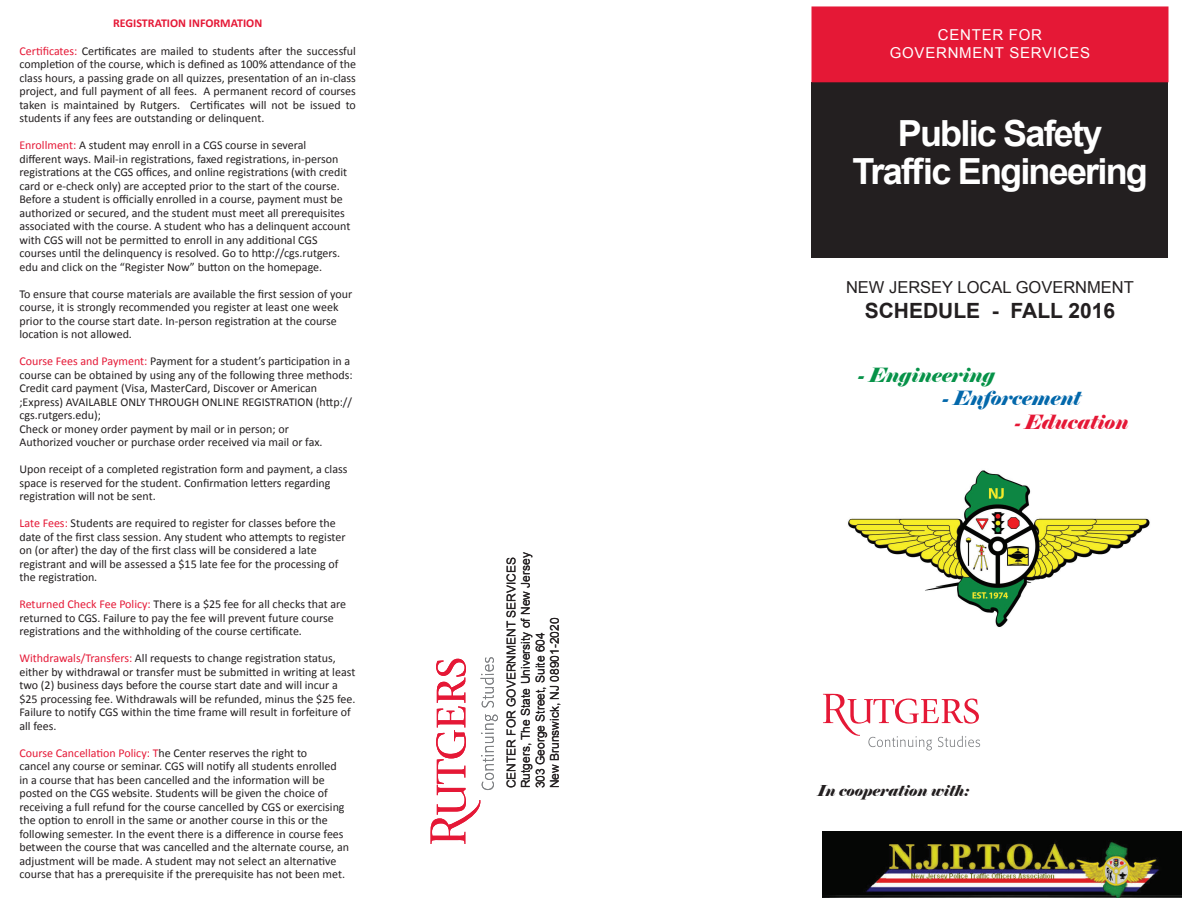
<style>
.page{position:relative;width:1188px;height:918px;background:#fff}
.page>*{position:absolute;margin:0;border:0;box-sizing:border-box;transform-origin:0 0}
.t1{font:700 36px/37.5px "Arial";letter-spacing:-.05em;color:#fff;text-align:center}
.t2{font:700 21px "Arial";color:#231f20}
.t3{font:italic 19.5px "Elephant";color:#069248}
.t4{font:italic 19.5px "Elephant";color:#0368ab}
.t5{font:italic 19.5px "Elephant";color:#e51836}
.t6{font:16.5px "Arial";color:#231f20}
.t7{font:15px/18px "Arial";letter-spacing:.05em;color:#fff;text-align:center}
.t8{font:italic 15px "Elephant";color:#231f20}
.t9{font:12px/13.5px "Calibri";color:#231f20}
.t10{font:12px/14.4px "Arial";color:#231f20}
.t11{font:700 12px "Calibri";color:#e51836}
.s1{color:#e51836}
.s2{font-size:18px}
</style>
<div class="page">
<div style="left:811px;top:82px;width:357px;height:266px;background:#231f20"></div>
<div style="left:811px;top:6px;width:358px;height:76px;background:#e51836"></div>
<div style="left:811px;top:258px;width:357px;height:91px;background:#fff"></div>
<img style="left:848px;top:470px;width:302px;height:157px">
<svg style="left:431px;top:657px;width:67px;height:187px"></svg>
<svg style="left:823px;top:694px;width:157px;height:56px"></svg>
<img style="left:823px;top:832px;width:359px;height:66px">
<p class="t11" style="left:113px;top:16px;width:151px">REGISTRATION INFORMATION</p>
<p class="t9" style="left:19px;top:44px;width:338px;text-align:justify"><span class="s1">Certificates:</span> Certificates are mailed to students after the successful completion of the course, which is defined as 100% attendance of the class hours, a passing grade on all quizzes, presentation of an in-class project, and full payment of all fees. A permanent record of courses taken is maintained by Rutgers. Certificates will not be issued to students if any fees are outstanding or delinquent.</p>
<p class="t9" style="left:19px;top:139px;width:332px"><span class="s1">Enrollment:</span> A student may enroll in a CGS course in several different ways. Mail-in registrations, faxed registrations, in-person registrations at the CGS offices, and online registrations (with credit card or e-check only) are accepted prior to the start of the course.<br>Before a student is officially enrolled in a course, payment must be authorized or secured, and the student must meet all prerequisites associated with the course. A student who has a delinquent account with CGS will not be permitted to enroll in any additional CGS courses until the delinquency is resolved. Go to http://cgs.rutgers. edu and click on the “Register Now” button on the homepage.</p>
<p class="t9" style="left:19px;top:287px;width:334px">To ensure that course materials are available the first session of your course, it is strongly recommended you register at least one week prior to the course start date. In-person registration at the course location is not allowed.</p>
<p class="t9" style="left:19px;top:355px;width:335px"><span class="s1">Course Fees and Payment:</span> Payment for a student’s participation in a course can be obtained by using any of the following three methods:<br>Credit card payment (Visa, MasterCard, Discover or American ;Express) AVAILABLE ONLY THROUGH ONLINE REGISTRATION (http:// cgs.rutgers.edu);<br>Check or money order payment by mail or in person; or<br>Authorized voucher or purchase order received via mail or fax.</p>
<p class="t9" style="left:19px;top:463px;width:330px">Upon receipt of a completed registration form and payment, a class space is reserved for the student. Confirmation letters regarding registration will not be sent.</p>
<p class="t9" style="left:19px;top:517px;width:328px"><span class="s1">Late Fees:</span> Students are required to register for classes before the date of the first class session. Any student who attempts to register on (or after) the day of the first class will be considered a late registrant and will be assessed a $15 late fee for the processing of the registration.</p>
<p class="t9" style="left:19px;top:598px;width:328px"><span class="s1">Returned Check Fee Policy:</span> There is a $25 fee for all checks that are returned to CGS. Failure to pay the fee will prevent future course registrations and the withholding of the course certificate.</p>
<p class="t9" style="left:19px;top:652px;width:338px"><span class="s1">Withdrawals/Transfers:</span> All requests to change registration status, either by withdrawal or transfer must be submitted in writing at least two (2) business days before the course start date and will incur a $25 processing fee. Withdrawals will be refunded, minus the $25 fee.<br>Failure to notify CGS within the time frame will result in forfeiture of all fees.</p>
<p class="t9" style="left:19px;top:746px;width:331px"><span class="s1">Course Cancellation Policy: T</span>he Center reserves the right to<br>cancel any course or seminar. CGS will notify all students enrolled<br>in a course that has been cancelled and the information will be posted on the CGS website. Students will be given the choice of receiving a full refund for the course cancelled by CGS or exercising the option to enroll in the same or another course in this or the following semester. In the event there is a difference in course fees between the course that was cancelled and the alternate course, an adjustment will be made. A student may not select an alternative course that has a prerequisite if the prerequisite has not been met.</p>
<p class="t10" style="left:504px;top:788px;width:237px;rotate:-90deg">CENTER FOR GOVERNMENT SERVICES Rutgers, The State University of New Jersey 303 George Street, Suite 604<br>New Brunswick, NJ 08901-2020</p>
<p class="t7" style="left:890px;top:26px;width:202px">CENTER FOR<br>GOVERNMENT SERVICES</p>
<h1 class="t1" style="left:852px;top:116px;width:297px">Public Safety<br>Traffic Engineering</h1>
<h3 class="t6" style="left:846px;top:276px;width:289px">NEW JERSEY LOCAL GOVERNMENT</h3>
<h2 class="t2" style="left:865px;top:297px;width:252px">SCHEDULE - FALL 2016</h2>
<h3 class="t3" style="left:858px;top:363px;width:138px">- Engineering</h3>
<h3 class="t4" style="left:942px;top:386px;width:140px">- Enforcement</h3>
<h3 class="t5" style="left:1015px;top:409px;width:115px"><span class="s2">-</span> Education</h3>
<p class="t8" style="left:817px;top:781px;width:153px">In cooperation with:</p>
</div>
